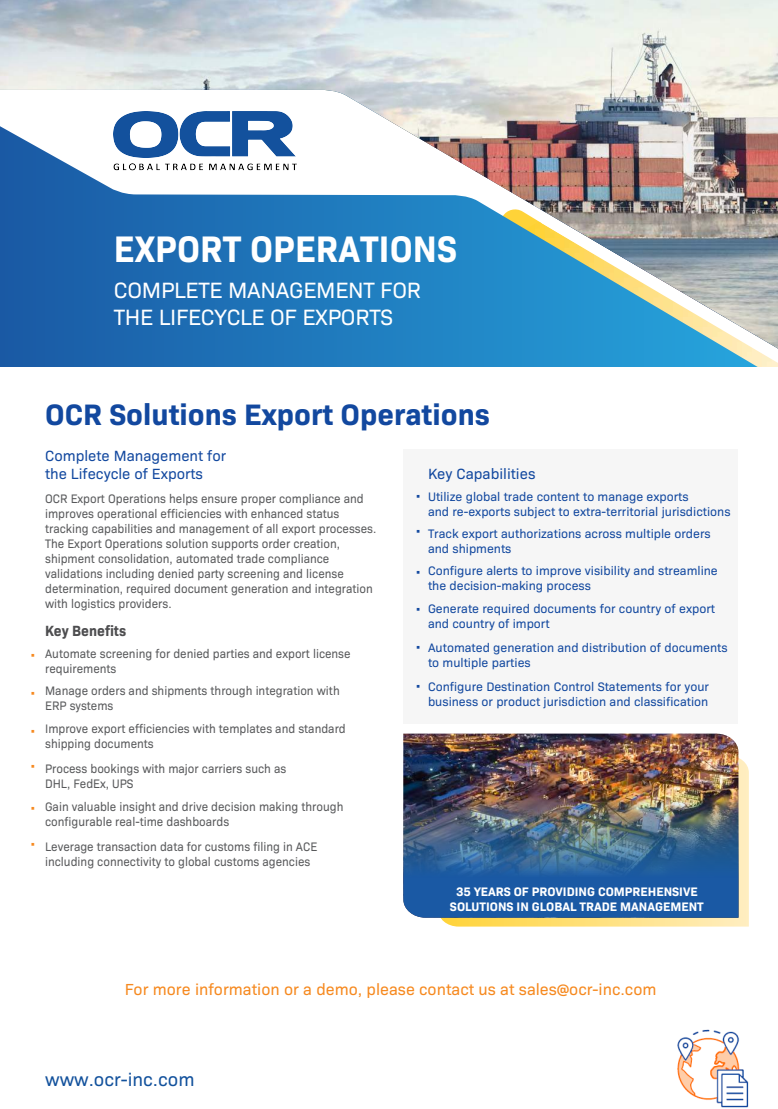
<style>
.page{position:relative;width:778px;height:1109px;background:#fff}
.page>*{position:absolute;margin:0;border:0;box-sizing:border-box;transform-origin:0 0}
.t1{font:700 37.5px "Bio Sans";letter-spacing:.005em;color:#fff;scale:.94 1}
.t2{font:700 30px "Bio Sans";color:#12489f}
.t3{font:22.5px/27px "Bio Sans";letter-spacing:-.01em;color:#fff}
.t4{font:18.75px "Bio Sans";color:#12519c}
.t5{font:16.25px "Bio Sans";color:#f6891f}
.t6{font:15px/18px "Bio Sans";color:#12489f}
.t7{font:700 15px "Bio Sans";color:#4d4d4f;scale:.94 1}
.t8{font:12.5px/15px "Bio Sans";color:#58595b;scale:.94 1}
.t9{font:12.5px/15px "Bio Sans";color:#12489f}
.t10{font:700 12.5px/15px "Bio Sans";color:#fff;text-align:center}
.t11{font:12.5px "Bio Sans";color:#f6891f}
</style>
<div class="page">
<svg style="left:0;top:348px;width:778px;height:19px;background:#2a83c0"></svg>
<img style="left:0;top:0;width:778px;height:348px">
<img style="left:677px;top:1029px;width:72px;height:79px">
<div style="left:403px;top:449px;width:334px;height:275px;background:#f6f6f6"></div>
<svg style="left:438px;top:755px;width:310px;height:171px;background:#edd996"></svg>
<img style="left:403px;top:733px;width:335px;height:18px">
<img style="left:403px;top:751px;width:335px;height:166px">
<img style="left:114px;top:112px;width:182px;height:61px">
<h1 class="t1" style="left:114px;top:220px;width:366px">EXPORT OPERATIONS</h1>
<h3 class="t3" style="left:114px;top:274px;width:308px">COMPLETE MANAGEMENT FOR<br>THE LIFECYCLE OF EXPORTS</h3>
<h2 class="t2" style="left:45px;top:392px;width:446px">OCR Solutions Export Operations</h2>
<p class="t6" style="left:45px;top:446px;width:182px">Complete Management for the Lifecycle of Exports</p>
<p class="t6" style="left:428px;top:464px;width:109px">Key Capabilities</p>
<p class="t9" style="left:428px;top:488px;width:304px">Utilize global trade content to manage exports<br>and re-exports subject to extra-territorial jurisdictions</p>
<p class="t8" style="left:45px;top:490px;width:354px">OCR Export Operations helps ensure proper compliance and improves operational efficiencies with enhanced status tracking capabilities and management of all export processes.<br>The Export Operations solution supports order creation, shipment consolidation, automated trade compliance validations including denied party screening and license determination, required document generation and integration with logistics providers.</p>
<p class="t9" style="left:415px;top:487px;width:8px">•</p>
<p class="t9" style="left:428px;top:525px;width:284px">Track export authorizations across multiple orders and shipments</p>
<p class="t9" style="left:428px;top:562px;width:291px">Configure alerts to improve visibility and streamline the decision-making process</p>
<p class="t9" style="left:428px;top:600px;width:288px">Generate required documents for country of export and country of import</p>
<p class="t9" style="left:415px;top:523px;width:8px">•</p>
<p class="t9" style="left:415px;top:563px;width:8px">•</p>
<p class="t9" style="left:415px;top:600px;width:8px">•</p>
<p class="t7" style="left:45px;top:619px;width:88px">Key Benefits</p>
<p class="t11" style="left:30px;top:645px;width:8px">•</p>
<p class="t8" style="left:45px;top:645px;width:326px">Automate screening for denied parties and export license requirements</p>
<p class="t9" style="left:415px;top:638px;width:8px">•</p>
<p class="t9" style="left:428px;top:639px;width:301px">Automated generation and distribution of documents to multiple parties</p>
<p class="t11" style="left:30px;top:683px;width:8px">•</p>
<p class="t8" style="left:45px;top:682px;width:315px">Manage orders and shipments through integration with<br>ERP systems</p>
<p class="t9" style="left:415px;top:677px;width:8px">•</p>
<p class="t9" style="left:428px;top:678px;width:282px">Configure Destination Control Statements for your business or product jurisdiction and classification</p>
<p class="t11" style="left:30px;top:721px;width:8px">•</p>
<p class="t11" style="left:30px;top:757px;width:8px">•</p>
<p class="t8" style="left:45px;top:720px;width:321px">Improve export efficiencies with templates and standard shipping documents</p>
<p class="t8" style="left:45px;top:760px;width:258px">Process bookings with major carriers such as<br>DHL, FedEx, UPS</p>
<p class="t11" style="left:30px;top:799px;width:8px">•</p>
<p class="t11" style="left:30px;top:834px;width:8px">•</p>
<p class="t8" style="left:45px;top:798px;width:319px">Gain valuable insight and drive decision making through configurable real-time dashboards</p>
<p class="t8" style="left:45px;top:838px;width:291px">Leverage transaction data for customs filing in ACE including connectivity to global customs agencies</p>
<p class="t10" style="left:450px;top:883px;width:255px">35 YEARS OF PROVIDING COMPREHENSIVE<br>SOLUTIONS IN GLOBAL TRADE MANAGEMENT</p>
<h3 class="t5" style="left:125px;top:977px;width:533px">For more information or a demo, please contact us at sales@ocr-inc.com</h3>
<h3 class="t4" style="left:45px;top:1065px;width:151px">www.ocr-inc.com</h3>
</div>
